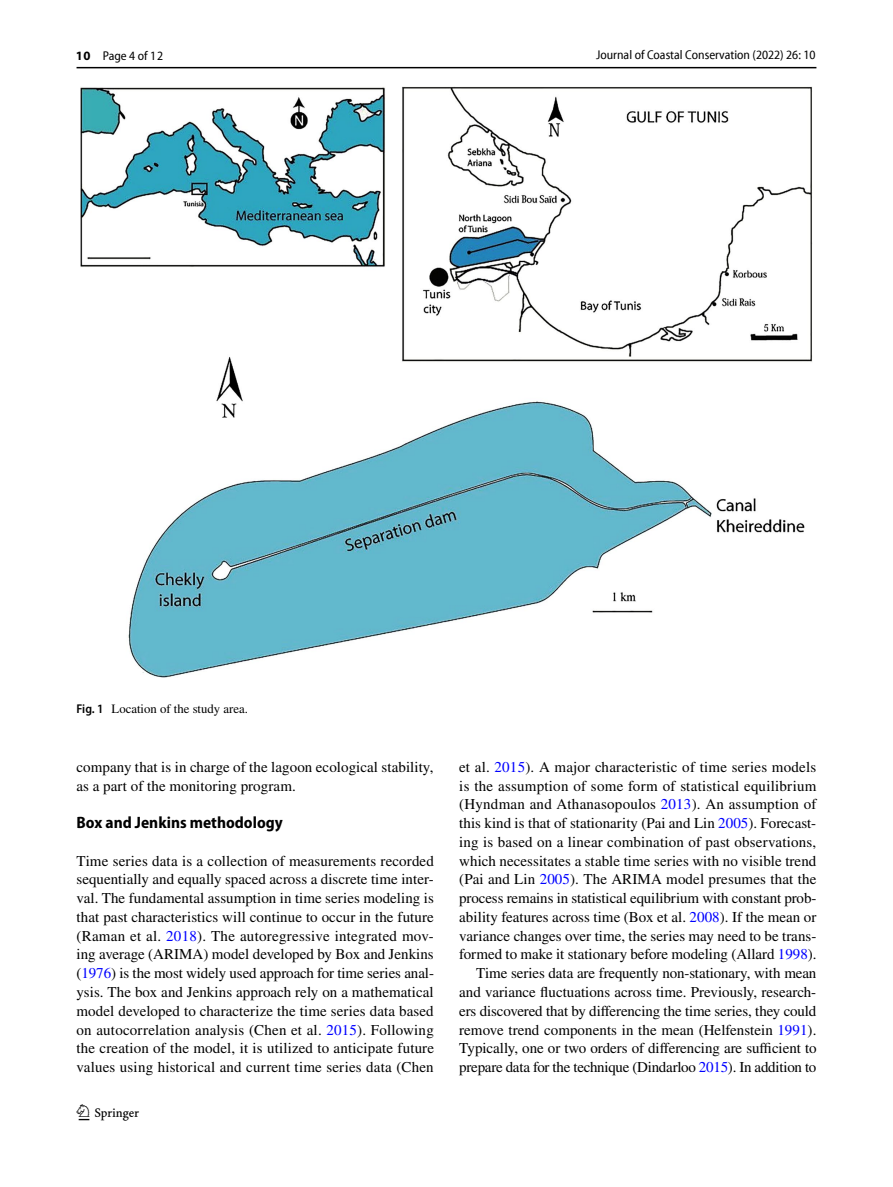
<style>
.page{position:relative;width:893px;height:1187px;background:#fff}
.page>*{position:absolute;margin:0;border:0;box-sizing:border-box;transform-origin:0 0}
.t1{font:22.5px "Springnew Regular 2";color:#000}
.t2{font:700 semi-condensed 16.5px "Myriad Pro";color:#000}
.t3{font:15px/18.8px "STIX";letter-spacing:.005em;color:#000}
.t4{font:semi-condensed 12.75px "Myriad Pro Unic";color:#000}
.t5{font:12.75px "STIX";color:#000}
.t6{font:12.75px "Myriad Pro Semi Cn 2";color:#000}
.s1{font-family:"Myriad Pro Bold 2"}
.s2{font-family:"Myriad Pro";font-weight:600;font-stretch:semi-condensed}
.s3{color:#00f}
</style>
<div class="page">
<hr style="left:77px;top:67px;width:739px;height:1px;background:#000">
<img style="left:81px;top:87px;width:731px;height:590px">
<p class="t6" style="left:76px;top:49px;width:89px"><span class="s1">10</span> Page 4 of 12</p>
<p class="t4" style="left:596px;top:50px;width:221px">Journal of Coastal Conservation (2022) 26: 10</p>
<p class="t5" style="left:77px;top:699px;width:173px"><span class="s2">Fig. 1</span> Location of the study area.</p>
<p class="t3" style="left:77px;top:758px;width:358px">company that is in charge of the lagoon ecological stability, as a part of the monitoring program.</p>
<p class="t2" style="left:77px;top:813px;width:208px">Box and Jenkins methodology</p>
<p class="t3" style="left:77px;top:852px;width:359px;text-align:justify">Time series data is a collection of measurements recorded sequentially and equally spaced across a discrete time inter&shy;val. The fundamental assumption in time series modeling is that past characteristics will continue to occur in the future (Raman et al. <span class="s3">2018</span>). The autoregressive integrated mov&shy;ing average (ARIMA) model developed by Box and Jenkins (<span class="s3">1976</span>) is the most widely used approach for time series anal&shy;ysis. The box and Jenkins approach rely on a mathematical model developed to characterize the time series data based on autocorrelation analysis (Chen et al. <span class="s3">2015</span>). Following the creation of the model, it is utilized to anticipate future values using historical and current time series data (Chen</p>
<h1 class="t1" style="left:79px;top:1104px;width:62px">1 3</h1>
<p class="t3" style="left:459px;top:758px;width:359px;text-align:right">et al. <span class="s3">2015</span>). A major characteristic of time series models is the assumption of some form of statistical equilibrium (Hyndman and Athanasopoulos <span class="s3">2013</span>). An assumption of this kind is that of stationarity (Pai and Lin <span class="s3">2005</span>). Forecast&shy;ing is based on a linear combination of past observations, which necessitates a stable time series with no visible trend (Pai and Lin <span class="s3">2005</span>). The ARIMA model presumes that the process remains in statistical equilibrium with constant prob&shy;ability features across time (Box et al. <span class="s3">2008</span>). If the mean or variance changes over time, the series may need to be trans&shy;formed to make it stationary before modeling (Allard <span class="s3">1998</span>).<br>Time series data are frequently non-stationary, with mean and variance fluctuations across time. Previously, research&shy;ers discovered that by differencing the time series, they could remove trend components in the mean (Helfenstein <span class="s3">1991</span>).<br>Typically, one or two orders of differencing are sufficient to prepare data for the technique (Dindarloo <span class="s3">2015</span>). In addition to</p>
</div>
